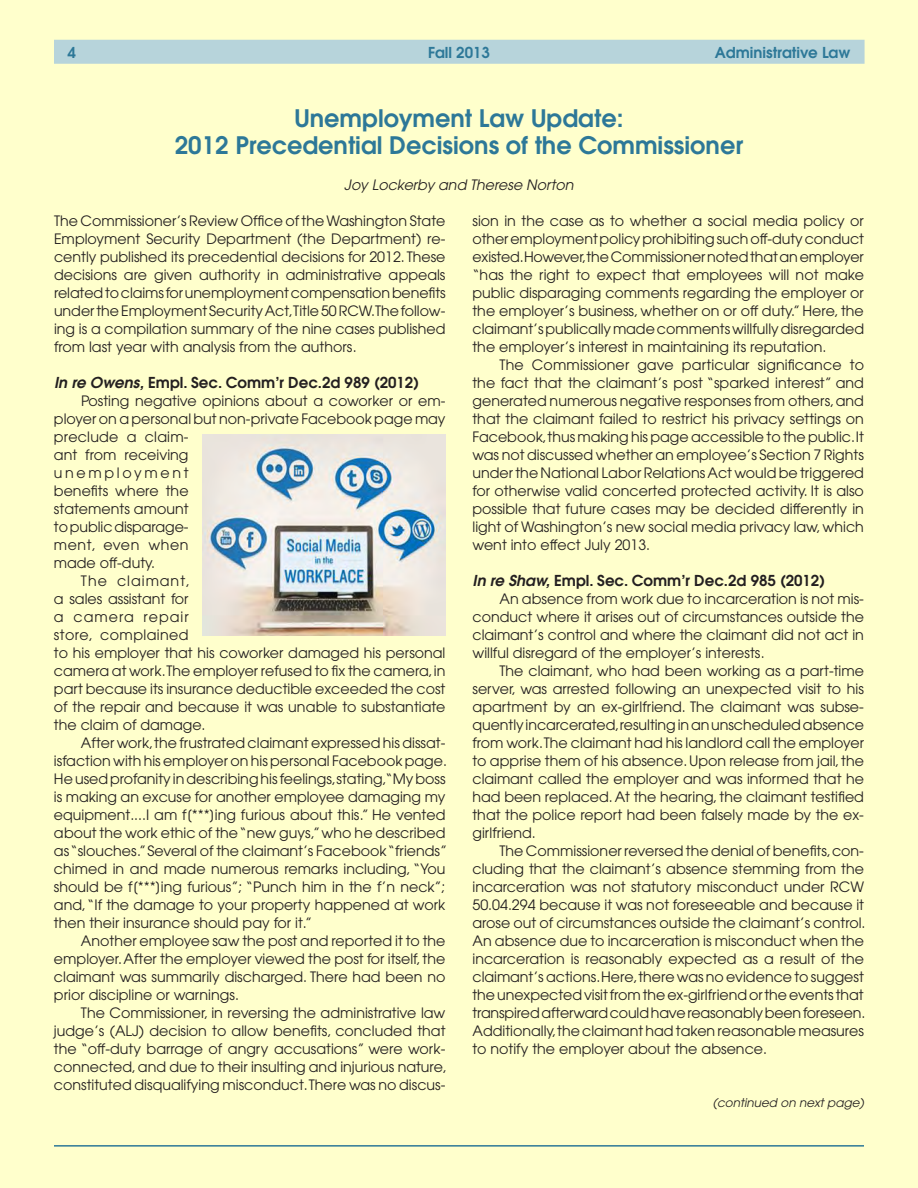
<style>
.page{position:relative;width:918px;height:1188px;background:#ffc}
.page>*{position:absolute;margin:0;border:0;box-sizing:border-box;transform-origin:0 0}
.title_new_column{font:600 24px/27px "Avant Garde";color:#2d7898;text-align:center}
.case{font:600 15px "Avant Garde";color:#231f20}
.t1{font:600 15px "Avant Garde";color:#2d7898}
.body{font:14.25px/18px "Avant Garde";color:#231f20;text-align:justify}
.bodywspnoind{font:14.25px/18px "Avant Garde";color:#231f20;text-align:justify}
.byline{font:italic 14.25px "Avant Garde";color:#231f20}
.continued_on{font:italic 12px "Avant Garde";color:#231f20}
.s1{font-style:italic}
</style>
<div class="page">
<div style="left:54px;top:40px;width:811px;height:24px;background:#b7d4db"></div>
<hr style="left:54px;top:1145px;width:810px;height:2px;background:#2d7898">
<img style="left:202px;top:434px;width:244px;height:201px">
<p class="t1" style="left:68px;top:43px;width:10px">4</p>
<p class="t1" style="left:428px;top:43px;width:63px">Fall 2013</p>
<p class="t1" style="left:715px;top:43px;width:137px">Administrative Law</p>
<p class="title_new_column" style="left:175px;top:105px;width:570px">Unemployment Law Update:<br>2012 Precedential Decisions of the Commissioner</p>
<p class="byline" style="left:344px;top:177px;width:231px">Joy Lockerby and Therese Norton</p>
<p class="bodywspnoind" style="left:54px;top:212px;width:393px">The Commissioner’s Review Office of the Washington State Employment Security Department (the Department) re&shy;cently published its precedential decisions for 2012. These decisions are given authority in administrative appeals related to claims for unemployment compensation benefits under the Employment Security Act,Title 50 RCW.The follow&shy;ing is a compilation summary of the nine cases published from last year with analysis from the authors.</p>
<p class="case" style="left:54px;top:373px;width:367px"><span class="s1">In re Owens,</span> Empl. Sec. Comm’r Dec.2d 989 (2012)</p>
<p class="body" style="left:54px;top:392px;width:393px;text-align:left;text-indent:27px">Posting negative opinions about a coworker or em&shy;ployer on a personal but non-private Facebook page may preclude a claim-<br>ant from receiving<br>unemployment<br>benefits where the<br>statements amount<br>to public disparage-<br>ment, even when<br>made off-duty.</p>
<p class="body" style="left:54px;top:572px;width:393px;text-align:left;text-indent:27px">The claimant,<br>a sales assistant for<br>a camera repair<br>store, complained<br>to his employer that his coworker damaged his personal camera at work.The employer refused to fix the camera, in part because its insurance deductible exceeded the cost of the repair and because it was unable to substantiate the claim of damage.</p>
<p class="body" style="left:54px;top:734px;width:395px;text-indent:27px">After work, the frustrated claimant expressed his dissat&shy;isfaction with his employer on his personal Facebook page.<br>He used profanity in describing his feelings,stating,“My boss is making an excuse for another employee damaging my equipment....I am f[***]ing furious about this.” He vented about the work ethic of the “new guys,” who he described as “slouches.” Several of the claimant’s Facebook “friends” chimed in and made numerous remarks including, “You should be f[***]ing furious”; “Punch him in the f’n neck”; and, “If the damage to your property happened at work then their insurance should pay for it.”</p>
<p class="body" style="left:54px;top:932px;width:393px;text-indent:27px">Another employee saw the post and reported it to the employer. After the employer viewed the post for itself, the claimant was summarily discharged. There had been no prior discipline or warnings.</p>
<p class="body" style="left:54px;top:1004px;width:395px;text-indent:27px">The Commissioner, in reversing the administrative law judge’s (ALJ) decision to allow benefits, concluded that the “off-duty barrage of angry accusations” were work&shy;connected, and due to their insulting and injurious nature, constituted disqualifying misconduct.There was no discus-</p>
<p class="body" style="left:472px;top:212px;width:393px">sion in the case as to whether a social media policy or other employment policy prohibiting such off-duty conduct existed.However,the Commissioner noted that an employer “has the right to expect that employees will not make public disparaging comments regarding the employer or the employer’s business, whether on or off duty.” Here, the claimant’s publically made comments willfully disregarded the employer’s interest in maintaining its reputation.</p>
<p class="body" style="left:472px;top:356px;width:393px;text-indent:27px">The Commissioner gave particular significance to the fact that the claimant’s post “sparked interest” and generated numerous negative responses from others, and that the claimant failed to restrict his privacy settings on Facebook,thus making his page accessible to the public.It was not discussed whether an employee’s Section 7 Rights under the National Labor Relations Act would be triggered for otherwise valid concerted protected activity. It is also possible that future cases may be decided differently in light of Washington’s new social media privacy law, which went into effect July 2013.</p>
<p class="case" style="left:472px;top:571px;width:354px"><span class="s1">In re Shaw,</span> Empl. Sec. Comm’r Dec.2d 985 (2012)</p>
<p class="body" style="left:472px;top:590px;width:393px;text-indent:27px">An absence from work due to incarceration is not mis&shy;conduct where it arises out of circumstances outside the claimant’s control and where the claimant did not act in willful disregard of the employer’s interests.</p>
<p class="body" style="left:472px;top:662px;width:393px;text-indent:27px">The claimant, who had been working as a part-time server, was arrested following an unexpected visit to his apartment by an ex-girlfriend. The claimant was subse&shy;quently incarcerated,resulting in an unscheduled absence from work. The claimant had his landlord call the employer to apprise them of his absence. Upon release from jail, the claimant called the employer and was informed that he had been replaced. At the hearing, the claimant testified that the police report had been falsely made by the ex&shy;girlfriend.</p>
<p class="body" style="left:472px;top:842px;width:395px;text-align:left;text-indent:27px">The Commissioner reversed the denial of benefits,con&shy;cluding that the claimant’s absence stemming from the incarceration was not statutory misconduct under RCW 50.04.294 because it was not foreseeable and because it arose out of circumstances outside the claimant’s control.<br>An absence due to incarceration is misconduct when the incarceration is reasonably expected as a result of the claimant’s actions.Here,there was no evidence to suggest the unexpected visit from the ex-girlfriend or the events that transpired afterward could have reasonably been foreseen.<br>Additionally,the claimant had taken reasonable measures to notify the employer about the absence.</p>
<p class="continued_on" style="left:713px;top:1096px;width:153px">(continued on next page)</p>
</div>
